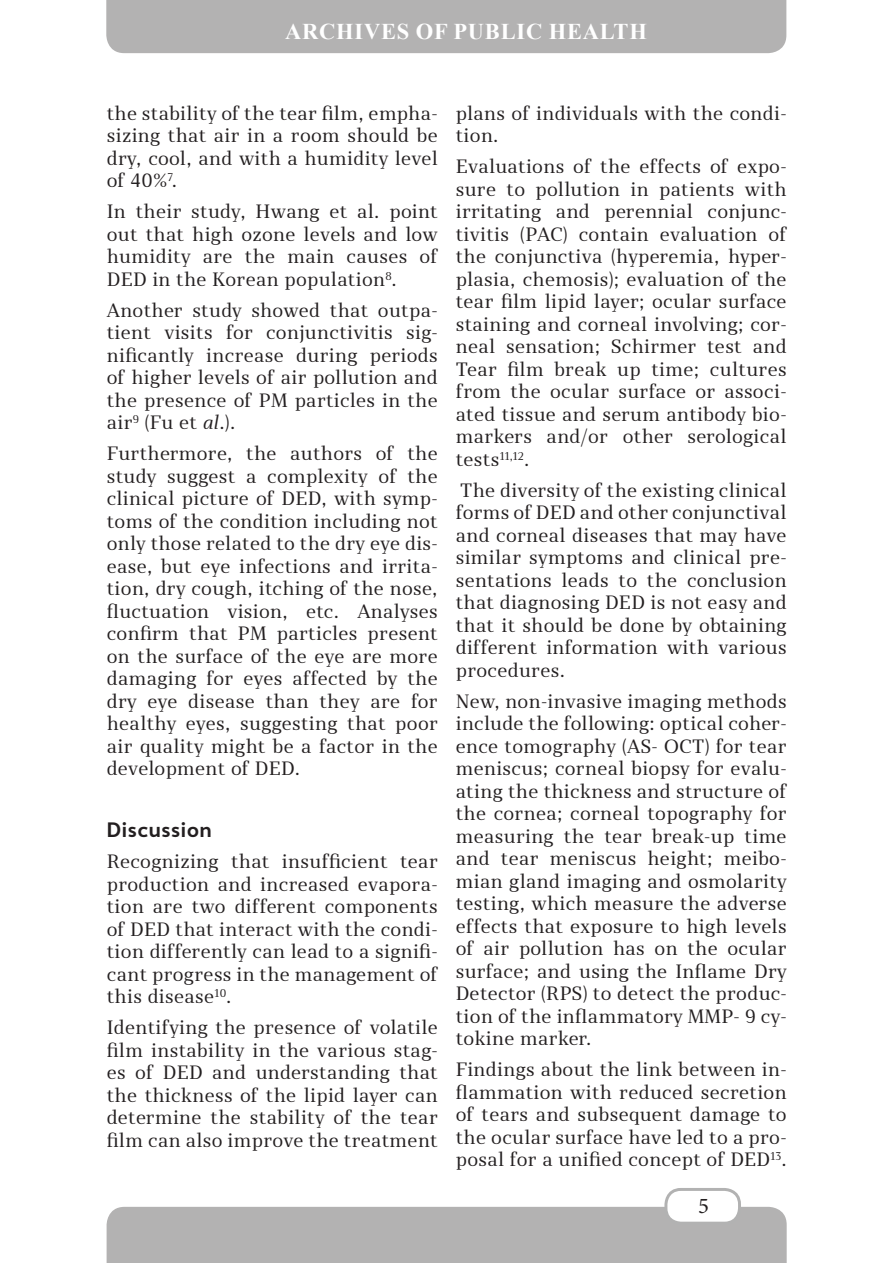
<style>
.page{position:relative;width:893px;height:1263px;background:#fff}
.page>*{position:absolute;margin:0;border:0;box-sizing:border-box;transform-origin:0 0}
.t1{font:700 22.5px "Times New Roman";letter-spacing:.035em;color:#fff}
.t2{font:22.5px "Minion Pro";color:#231f20}
.t3{font:700 19.5px "Skola Sans";letter-spacing:.015em;color:#231f20}
.t4{font:18px/22.5px "Skola Serif";letter-spacing:.02em;color:#231f20;text-align:justify}
.s1{font-style:italic}
</style>
<div class="page">
<div style="left:106px;top:0;width:680px;height:53px;background:#b3b2b2"></div>
<div style="left:107px;top:1207px;width:680px;height:56px;background:#b3b2b2"></div>
<div style="left:666px;top:1189px;width:73px;height:34px;background:#fff;border-radius:15px"></div>
<div style="left:664px;top:1188px;width:77px;height:36px;border:3px solid #b2b2b2;border-radius:15px"></div>
<p class="t1" style="left:285px;top:15px;width:363px">ARCHIVES OF PUBLIC HEALTH</p>
<p class="t4" style="left:107px;top:102px;width:332px">the stability of the tear film, empha&shy;sizing that air in a room should be dry, cool, and with a humidity level of 40%<sup>7</sup>.</p>
<p class="t4" style="left:107px;top:200px;width:332px">In their study, Hwang et al. point out that high ozone levels and low humidity are the main causes of DED in the Korean population<sup>8</sup>.</p>
<p class="t4" style="left:107px;top:299px;width:332px">Another study showed that outpa&shy;tient visits for conjunctivitis sig&shy;nificantly increase during periods of higher levels of air pollution and the presence of PM particles in the air<sup>9</sup> (Fu et <span class="s1">al</span>.).</p>
<p class="t4" style="left:107px;top:442px;width:332px">Furthermore, the authors of the study suggest a complexity of the clinical picture of DED, with symp&shy;toms of the condition including not only those related to the dry eye dis&shy;ease, but eye infections and irrita&shy;tion, dry cough, itching of the nose, fluctuation vision, etc. Analyses confirm that PM particles present on the surface of the eye are more damaging for eyes affected by the dry eye disease than they are for healthy eyes, suggesting that poor air quality might be a factor in the development of DED.</p>
<p class="t3" style="left:107px;top:818px;width:107px">Discussion</p>
<p class="t4" style="left:107px;top:850px;width:332px">Recognizing that insufficient tear production and increased evapora&shy;tion are two different components of DED that interact with the condi&shy;tion differently can lead to a signifi&shy;cant progress in the management of this disease<sup>10</sup>.</p>
<p class="t4" style="left:107px;top:1016px;width:332px">Identifying the presence of volatile film instability in the various stag&shy;es of DED and understanding that the thickness of the lipid layer can determine the stability of the tear film can also improve the treatment</p>
<p class="t4" style="left:456px;top:102px;width:332px">plans of individuals with the condi&shy;tion.</p>
<p class="t4" style="left:456px;top:155px;width:332px">Evaluations of the effects of expo&shy;sure to pollution in patients with irritating and perennial conjunc&shy;tivitis (PAC) contain evaluation of the conjunctiva (hyperemia, hyper&shy;plasia, chemosis); evaluation of the tear film lipid layer; ocular surface staining and corneal involving; cor&shy;neal sensation; Schirmer test and Tear film break up time; cultures from the ocular surface or associ&shy;ated tissue and serum antibody bio&shy;markers and/or other serological tests<sup>11,12</sup>.</p>
<p class="t4" style="left:456px;top:479px;width:332px">The diversity of the existing clinical forms of DED and other conjunctival and corneal diseases that may have similar symptoms and clinical pre&shy;sentations leads to the conclusion that diagnosing DED is not easy and that it should be done by obtaining different information with various procedures.</p>
<p class="t4" style="left:456px;top:690px;width:332px">New, non-invasive imaging methods include the following: optical coher&shy;ence tomography (AS- OCT) for tear meniscus; corneal biopsy for evalu&shy;ating the thickness and structure of the cornea; corneal topography for measuring the tear break-up time and tear meniscus height; meibo&shy;mian gland imaging and osmolarity testing, which measure the adverse effects that exposure to high levels of air pollution has on the ocular surface; and using the Inflame Dry Detector (RPS) to detect the produc&shy;tion of the inflammatory MMP- 9 cy&shy;tokine marker.</p>
<p class="t4" style="left:456px;top:1058px;width:332px">Findings about the link between in&shy;flammation with reduced secretion of tears and subsequent damage to the ocular surface have led to a pro&shy;posal for a unified concept of DED<sup>13</sup>.</p>
<p class="t2" style="left:698px;top:1191px;width:12px">5</p>
</div>
